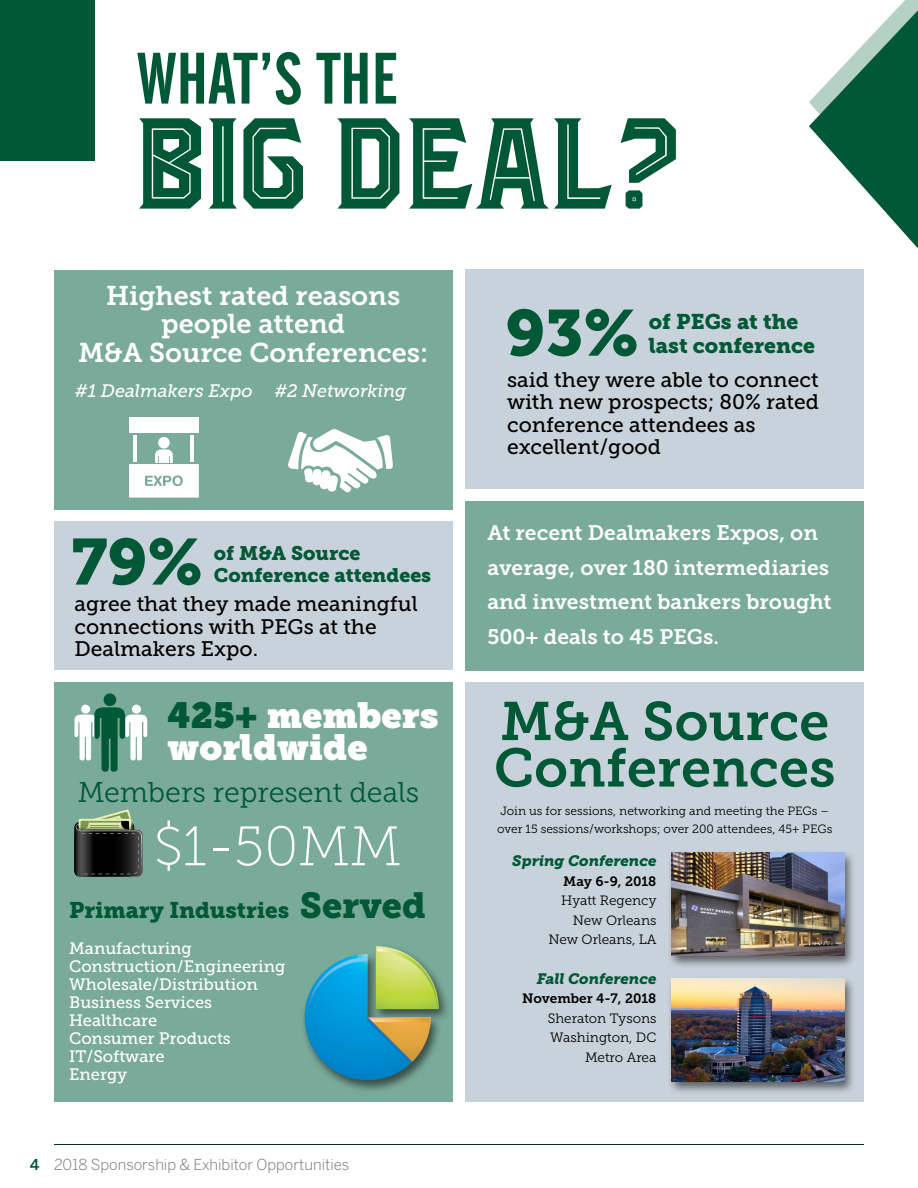
<style>
.page{position:relative;width:918px;height:1188px;background:#fff}
.page>*{position:absolute;margin:0;border:0;box-sizing:border-box;transform-origin:0 0}
.t1{font:129px "Blacktroops Inline";color:#005837}
.t2{font:72px "Alternate Gothic No 2 BT";color:#005837}
.t3{font:64.5px "Museo Slab 900";color:#005837}
.t4{font:55.5px "Museo Slab 100";color:#fff}
.t5{font:54px/46.5px "Museo Slab 700";color:#005837}
.t6{font:36px/31.5px "Museo Slab";color:#fff}
.t7{font:28.5px "Museo Slab 300";color:#005837}
.t8{font:27px/28.5px "Museo Slab 700";color:#fff;text-align:center}
.t9{font:22.5px "Museo Slab 900";color:#005837}
.t10{font:21.15px "Museo Slab 900";color:#005837}
.t11{font:21px/22.5px "Museo Slab 500";color:#000}
.t12{font:21px/34.5px "Museo Slab 700";color:#fff}
.t13{font:19.5px/22.5px "Museo Slab 900";color:#005837}
.t14{font:italic 18px "Museo Slab 500";color:#fff}
.t15{font:16.5px/18px "Museo Slab 500";color:#fff}
.t16{font:300 15px "Benton Sans";color:#6d6e71}
.t17{font:italic 15px "Museo Slab 900";color:#005837}
.t18{font:13.5px/19.5px "Museo Slab 300";color:#000;text-align:right}
.t19{font:13.5px "Museo Slab 700";color:#000}
.t20{font:12px/18px "Museo Slab 300";color:#000}
.s1{color:#005837}
.s2{font-size:36px}
.s3{font-weight:500;color:#005837}
</style>
<div class="page">
<hr style="left:54px;top:1144px;width:810px;height:1px;background:#033421">
<div style="left:0;top:0;width:94px;height:161px;background:#005837"></div>
<div style="left:54px;top:270px;width:398px;height:240px;background:#7aaa99"></div>
<div style="left:54px;top:521px;width:398px;height:149px;background:#c8d2da"></div>
<div style="left:54px;top:682px;width:398px;height:419px;background:#7aaa99"></div>
<div style="left:466px;top:270px;width:398px;height:219px;background:#c8d2da"></div>
<div style="left:466px;top:682px;width:398px;height:419px;background:#c8d2da"></div>
<div style="left:466px;top:501px;width:398px;height:170px;background:#7aaa99"></div>
<div style="left:158px;top:437px;width:12px;height:12px;background:#fff;border-radius:50%"></div>
<svg style="left:129px;top:449px;width:70px;height:49px"></svg>
<div style="left:129px;top:418px;width:70px;height:15px;background:#fff"></div>
<hr style="left:133px;top:435px;width:4px;height:27px;background:#fff">
<hr style="left:190px;top:435px;width:4px;height:27px;background:#fff">
<svg style="left:288px;top:429px;width:105px;height:64px"></svg>
<div style="left:667px;top:851px;width:189px;height:118px;background:#000;opacity:.55"></div>
<img style="left:672px;top:853px;width:172px;height:102px">
<div style="left:667px;top:977px;width:189px;height:118px;background:#000;opacity:.55"></div>
<img style="left:672px;top:979px;width:172px;height:102px">
<svg style="left:74px;top:809px;width:69px;height:67px;background:#434d41"></svg>
<div style="left:300px;top:944px;width:150px;height:150px;background:#000;opacity:.55"></div>
<svg style="left:305px;top:946px;width:134px;height:134px"></svg>
<svg style="left:74px;top:693px;width:73px;height:79px"></svg>
<svg style="left:809px;top:0;width:109px;height:249px"></svg>
<h2 class="t2" style="left:137px;top:39px;width:263px">WHAT’S THE</h2>
<h1 class="t1" style="left:137px;top:80px;width:549px">BIG DEAL?</h1>
<p class="t8" style="left:78px;top:281px;width:352px">Highest rated reasons people attend<br>M&amp;A Source Conferences:</p>
<p class="t14" style="left:75px;top:381px;width:179px">#1 Dealmakers Expo</p>
<p class="t14" style="left:274px;top:381px;width:134px">#2 Networking</p>
<h3 class="t3" style="left:71px;top:525px;width:133px">79%</h3>
<p class="t13" style="left:214px;top:542px;width:219px">of M&amp;A Source<br>Conference attendees</p>
<p class="t11" style="left:74px;top:593px;width:345px">agree that they made meaningful connections with PEGs at the<br>Dealmakers Expo.</p>
<h3 class="t6" style="left:168px;top:700px;width:272px"><span class="s1">425+</span> members worldwide</h3>
<h3 class="t7" style="left:78px;top:776px;width:343px">Members represent deals</h3>
<h3 class="t4" style="left:154px;top:816px;width:249px">$1-50MM</h3>
<p class="t9" style="left:69px;top:897px;width:358px">Primary Industries <span class="s2">Served</span></p>
<p class="t15" style="left:69px;top:940px;width:218px">Manufacturing<br>Construction/Engineering<br>Wholesale/Distribution<br>Business Services<br>Healthcare<br>Consumer Products<br>IT/Software<br>Energy</p>
<p class="t16" style="left:30px;top:1156px;width:321px"><span class="s3">4</span> 2018 Sponsorship &amp; Exhibitor Opportunities</p>
<h3 class="t3" style="left:506px;top:296px;width:135px">93%</h3>
<p class="t10" style="left:649px;top:309px;width:151px">of PEGs at the</p>
<p class="t10" style="left:649px;top:334px;width:168px">last conference</p>
<p class="t11" style="left:507px;top:369px;width:313px">said they were able to connect with new prospects; 80% rated conference attendees as excellent/good</p>
<p class="t12" style="left:487px;top:516px;width:346px">At recent Dealmakers Expos, on average, over 180 intermediaries and investment bankers brought<br>500+ deals to 45 PEGs.</p>
<h3 class="t5" style="left:494px;top:698px;width:343px">M&amp;A Source<br>Conferences</h3>
<p class="t20" style="left:497px;top:802px;width:337px">Join us for sessions, networking and meeting the PEGs – over 15 sessions/workshops; over 200 attendees, 45+ PEGs</p>
<p class="t17" style="left:512px;top:852px;width:146px">Spring Conference</p>
<p class="t19" style="left:563px;top:873px;width:95px">May 6-9, 2018</p>
<p class="t18" style="left:548px;top:891px;width:110px">Hyatt Regency<br>New Orleans<br>New Orleans, LA</p>
<p class="t17" style="left:537px;top:970px;width:121px">Fall Conference</p>
<p class="t19" style="left:522px;top:991px;width:136px">November 4-7, 2018</p>
<p class="t18" style="left:548px;top:1009px;width:110px">Sheraton Tysons<br>Washington, DC<br>Metro Area</p>
</div>
